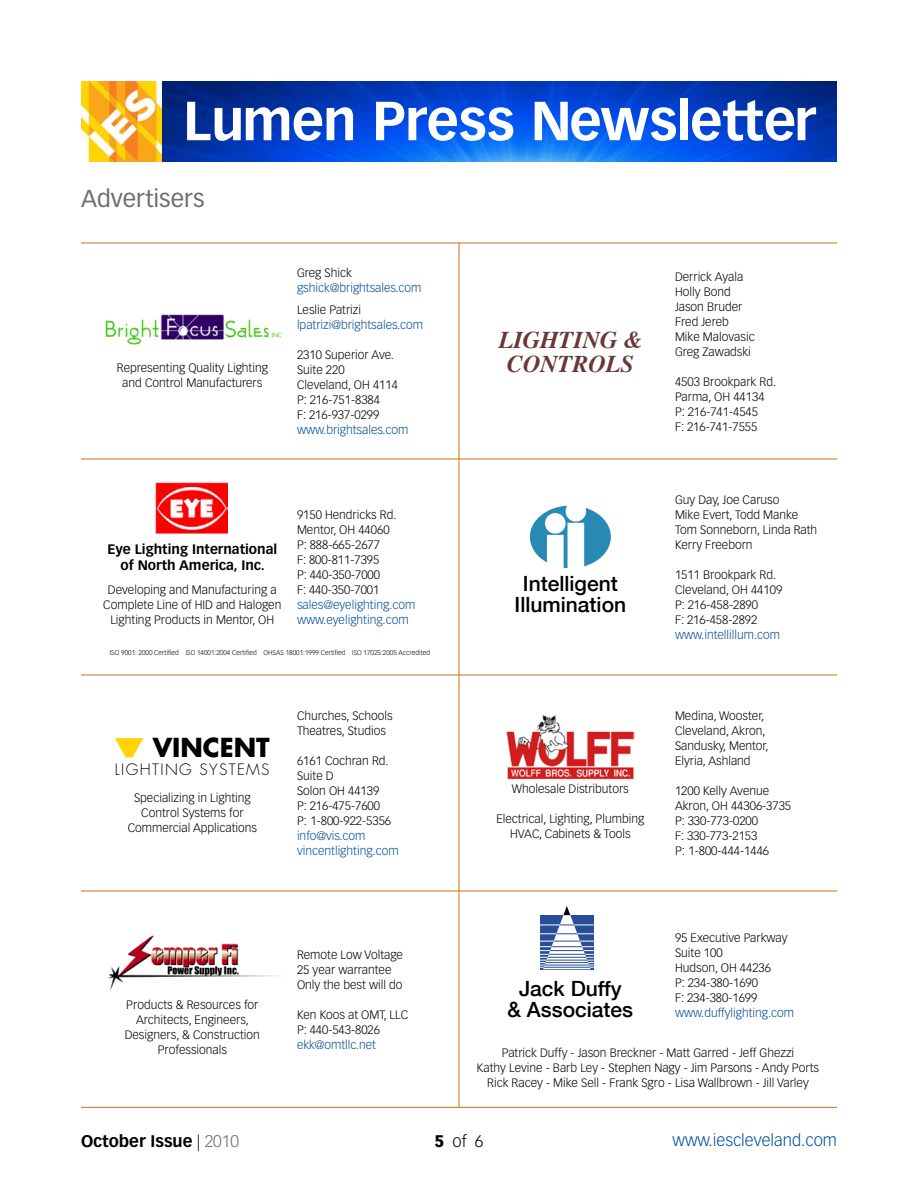
<style>
.page{position:relative;width:918px;height:1188px;background:#fff}
.page>*{position:absolute;margin:0;border:0;box-sizing:border-box;transform-origin:0 0}
.t1{font:700 54px "Vectora LH";letter-spacing:-.02em;color:#fff}
.t2{font:700 25.5px "Futura";color:#000}
.t3{font:italic 700 24px/24px "Times";color:#673836;text-align:center}
.t4{font:24px "Vectora LH";color:#6d6f71}
.t5{font:500 21px/21px "Helvetica Neue";color:#000;text-align:center}
.t6{font:300 16.5px "Vectora LH";color:#004c98}
.t7{font:700 16.5px "Vectora LH";color:#000}
.t8{font:300 16.5px "Vectora LH";color:#000}
.t9{font:300 15.3px "Futura";letter-spacing:.09em;color:#000}
.t10{font:700 13.5px/16.2px "Vectora LH";color:#000;text-align:center}
.t11{font:300 12px/15px "Vectora LH";color:#000}
.t12{font:300 12px/15px "Vectora LH";color:#004c98}
.t13{font:300 6.75px "Vectora LH";color:#000}
.s1{font-weight:300}
.s2{font-weight:300;color:#6d6f71}
.s3{font-weight:900}
</style>
<div class="page">
<svg style="left:530px;top:506px;width:81px;height:62px"></svg>
<img style="left:156px;top:482px;width:72px;height:51px">
<svg style="left:115px;top:738px;width:28px;height:19px"></svg>
<img style="left:109px;top:936px;width:168px;height:53px">
<svg style="left:540px;top:915px;width:54px;height:54px"></svg>
<hr style="left:540px;top:925px;width:54px;height:1px;background:#fff">
<hr style="left:540px;top:933px;width:54px;height:1px;background:#fff">
<hr style="left:540px;top:941px;width:54px;height:1px;background:#fff">
<hr style="left:540px;top:946px;width:54px;height:1px;background:#fff">
<hr style="left:540px;top:950px;width:54px;height:1px;background:#fff">
<hr style="left:540px;top:954px;width:54px;height:1px;background:#fff">
<hr style="left:540px;top:957px;width:54px;height:1px;background:#fff">
<hr style="left:540px;top:960px;width:54px;height:1px;background:#fff">
<hr style="left:540px;top:962px;width:54px;height:1px;background:#fff">
<hr style="left:540px;top:965px;width:54px;height:1px;background:#fff">
<hr style="left:540px;top:967px;width:54px;height:1px;background:#fff">
<svg style="left:543px;top:906px;width:48px;height:63px"></svg>
<img style="left:506px;top:715px;width:128px;height:65px">
<img style="left:105px;top:315px;width:177px;height:30px">
<hr style="left:81px;top:891px;width:756px;height:1px;background:#d4711a">
<hr style="left:81px;top:675px;width:756px;height:1px;background:#d4711a">
<hr style="left:81px;top:459px;width:756px;height:1px;background:#d4711a">
<hr style="left:81px;top:243px;width:756px;height:1px;background:#d4711a">
<hr style="left:459px;top:243px;width:1px;height:864px;background:#d4711a">
<hr style="left:81px;top:1107px;width:756px;height:1px;background:#d4711a">
<img style="left:81px;top:81px;width:756px;height:81px">
<h1 class="t1" style="left:183px;top:88px;width:634px">Lumen Press Newsletter</h1>
<h3 class="t4" style="left:81px;top:184px;width:125px">Advertisers</h3>
<p class="t11" style="left:117px;top:360px;width:153px;text-align:center">Representing Quality Lighting and Control Manufacturers</p>
<p class="t11" style="left:297px;top:266px;width:56px">Greg Shick</p>
<p class="t12" style="left:297px;top:281px;width:126px">gshick@brightsales.com</p>
<p class="t11" style="left:297px;top:302px;width:66px">Leslie Patrizi</p>
<p class="t12" style="left:297px;top:317px;width:128px">lpatrizi@brightsales.com</p>
<p class="t11" style="left:297px;top:347px;width:103px">2310 Superior Ave.<br>Suite 220<br>Cleveland, OH 4114<br>P: 216-751-8384<br>F: 216-937-0299</p>
<p class="t12" style="left:297px;top:422px;width:113px">www.brightsales.com</p>
<p class="t11" style="left:297px;top:507px;width:101px">9150 Hendricks Rd.<br>Mentor, OH 44060<br>P: 888-665-2677<br>F: 800-811-7395<br>P: 440-350-7000<br>F: 440-350-7001</p>
<p class="t12" style="left:297px;top:597px;width:120px">sales@eyelighting.com www.eyelighting.com</p>
<p class="t13" style="left:110px;top:648px;width:322px">ISO 9001: 2000 Certified ISO 14001:2004 Certified OHSAS 18001:1999 Certified ISO 17025:2005 Accredited</p>
<p class="t10" style="left:107px;top:541px;width:171px">Eye Lighting International of North America, Inc.</p>
<p class="t11" style="left:103px;top:582px;width:180px;text-align:center">Developing and Manufacturing a<br>Complete Line of HID and Halogen<br>Lighting Products in Mentor, OH</p>
<h2 class="t2" style="left:153px;top:730px;width:119px">VINCENT</h2>
<p class="t9" style="left:115px;top:760px;width:155px">LIGHTING SYSTEMS</p>
<p class="t11" style="left:128px;top:791px;width:131px;text-align:center">Specializing in Lighting<br>Control Systems for<br>Commercial Applications</p>
<p class="t11" style="left:297px;top:708px;width:97px">Churches, Schools<br>Theatres, Studios</p>
<p class="t11" style="left:297px;top:753px;width:96px">6161 Cochran Rd.<br>Suite D<br>Solon OH 44139<br>P: 216-475-7600<br>P: 1-800-922-5356</p>
<p class="t12" style="left:297px;top:828px;width:103px">info@vis.com vincentlighting.com</p>
<p class="t11" style="left:125px;top:998px;width:137px;text-align:center">Products &amp; Resources for<br>Architects, Engineers,<br>Designers, &amp; Construction<br>Professionals</p>
<p class="t11" style="left:297px;top:947px;width:108px">Remote Low Voltage<br>25 year warrantee<br>Only the best will do</p>
<p class="t11" style="left:297px;top:1007px;width:113px">Ken Koos at OMT, LLC<br>P: 440-543-8026</p>
<p class="t12" style="left:297px;top:1037px;width:80px">ekk@omtllc.net</p>
<h3 class="t3" style="left:499px;top:326px;width:145px">LIGHTING &amp;<br>CONTROLS</h3>
<h3 class="t5" style="left:515px;top:573px;width:113px">Intelligent<br>Illumination</h3>
<p class="t11" style="left:512px;top:782px;width:118px">Wholesale Distributors</p>
<p class="t11" style="left:496px;top:812px;width:149px;text-align:center">Electrical, Lighting, Plumbing<br>HVAC, Cabinets &amp; Tools</p>
<p class="t11" style="left:675px;top:269px;width:81px">Derrick Ayala<br>Holly Bond<br>Jason Bruder<br>Fred Jereb<br>Mike Malovasic<br>Greg Zawadski</p>
<p class="t11" style="left:675px;top:374px;width:103px">4503 Brookpark Rd.<br>Parma, OH 44134<br>P: 216-741-4545<br>F: 216-741-7555</p>
<p class="t11" style="left:675px;top:492px;width:144px">Guy Day, Joe Caruso<br>Mike Evert, Todd Manke<br>Tom Sonneborn, Linda Rath<br>Kerry Freeborn</p>
<p class="t11" style="left:675px;top:567px;width:109px">1511 Brookpark Rd.<br>Cleveland, OH 44109<br>P: 216-458-2890<br>F: 216-458-2892</p>
<p class="t12" style="left:675px;top:627px;width:107px">www.intellillum.com</p>
<p class="t11" style="left:675px;top:708px;width:95px">Medina, Wooster,<br>Cleveland, Akron,<br>Sandusky, Mentor,<br>Elyria, Ashland</p>
<p class="t11" style="left:675px;top:783px;width:118px">1200 Kelly Avenue<br>Akron, OH 44306-3735<br>P: 330-773-0200<br>F: 330-773-2153<br>P: 1-800-444-1446</p>
<p class="t11" style="left:675px;top:931px;width:114px">95 Executive Parkway<br>Suite 100<br>Hudson, OH 44236<br>P: 234-380-1690<br>F: 234-380-1699</p>
<p class="t12" style="left:675px;top:1006px;width:121px">www.duffylighting.com</p>
<p class="t11" style="left:477px;top:1045px;width:344px;text-align:center">Patrick Duffy - Jason Breckner - Matt Garred - Jeff Ghezzi<br>Kathy Levine - Barb Ley - Stephen Nagy - Jim Parsons - Andy Ports<br>Rick Racey - Mike Sell - Frank Sgro - Lisa Wallbrown - Jill Varley</p>
<h3 class="t5" style="left:508px;top:978px;width:127px">Jack Duffy<br>&amp; Associates</h3>
<h3 class="t7" style="left:81px;top:1131px;width:160px">October Issue <span class="s1">|</span> <span class="s2">2010</span></h3>
<h3 class="t8" style="left:435px;top:1132px;width:50px"><span class="s3">5</span>of6</h3>
<h3 class="t6" style="left:673px;top:1131px;width:166px">www.iescleveland.com</h3>
</div>
